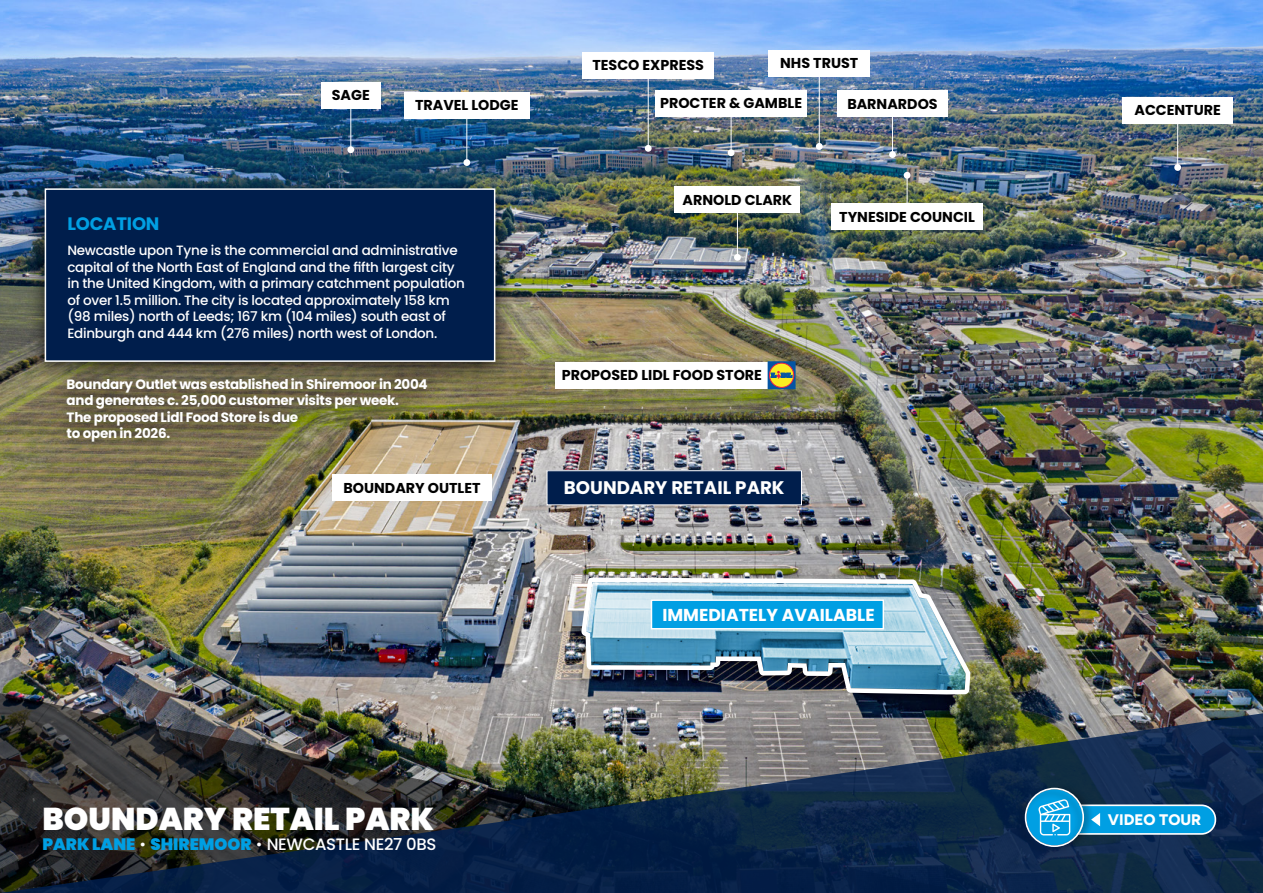
<style>
.page{position:relative;width:1263px;height:893px;background:#fff}
.page>*{position:absolute;margin:0;border:0;box-sizing:border-box;transform-origin:0 0}
.t1{font:900 31.5px "Poppins";color:#fff}
.t2{font:700 18.3px "Poppins";color:#fff}
.t3{font:700 18px "Poppins";letter-spacing:-.01em;color:#009fe3}
.t4{font:700 17.25px "Poppins";color:#fff}
.t5{font:900 16.5px "Poppins";color:#009fe3}
.t6{font:800 15.3px "Figtree";color:#fff}
.t7{font:700 14.25px "Poppins";color:#000}
.t8{font:500 13.5px/16.5px "Poppins";letter-spacing:-.02em;color:#fff}
.t9{font:700 13.5px/16.5px "Poppins";letter-spacing:-.02em;color:#fff}
.s1{font-weight:300;color:#fff}
.s2{font-weight:500;color:#fff}
</style>
<div class="page">
<img style="left:0;top:0;width:1263px;height:713px">
<div style="left:831px;top:204px;width:152px;height:26px;background:#fff"></div>
<hr style="left:907px;top:175px;width:1px;height:30px;background:#fff">
<div style="left:904px;top:172px;width:6px;height:7px;background:#fff;border-radius:50%"></div>
<div style="left:1122px;top:97px;width:111px;height:26px;background:#fff"></div>
<hr style="left:1177px;top:121px;width:1px;height:47px;background:#fff">
<div style="left:1174px;top:164px;width:7px;height:7px;background:#fff;border-radius:50%"></div>
<div style="left:837px;top:90px;width:111px;height:27px;background:#fff"></div>
<hr style="left:892px;top:115px;width:1px;height:40px;background:#fff">
<div style="left:889px;top:151px;width:7px;height:7px;background:#fff;border-radius:50%"></div>
<div style="left:582px;top:52px;width:132px;height:27px;background:#fff"></div>
<hr style="left:648px;top:77px;width:1px;height:71px;background:#fff">
<div style="left:645px;top:145px;width:7px;height:7px;background:#fff;border-radius:50%"></div>
<div style="left:769px;top:50px;width:101px;height:27px;background:#fff"></div>
<hr style="left:819px;top:75px;width:1px;height:72px;background:#fff">
<div style="left:816px;top:143px;width:7px;height:7px;background:#fff;border-radius:50%"></div>
<div style="left:404px;top:92px;width:126px;height:26px;background:#fff"></div>
<hr style="left:466px;top:116px;width:1px;height:47px;background:#fff">
<div style="left:463px;top:159px;width:7px;height:7px;background:#fff;border-radius:50%"></div>
<div style="left:332px;top:474px;width:160px;height:27px;background:#fff"></div>
<div style="left:547px;top:471px;width:254px;height:34px;background:#001e4c"></div>
<div style="left:547px;top:470px;width:255px;height:35px;border:1px solid #fff"></div>
<div style="left:321px;top:82px;width:60px;height:27px;background:#fff"></div>
<hr style="left:350px;top:107px;width:1px;height:43px;background:#fff">
<div style="left:347px;top:146px;width:7px;height:7px;background:#fff;border-radius:50%"></div>
<div style="left:675px;top:187px;width:125px;height:26px;background:#fff"></div>
<hr style="left:737px;top:211px;width:1px;height:47px;background:#fff">
<div style="left:734px;top:254px;width:7px;height:7px;background:#fff;border-radius:50%"></div>
<div style="left:555px;top:362px;width:213px;height:27px;background:#fff"></div>
<div style="left:655px;top:90px;width:152px;height:26px;background:#fff"></div>
<hr style="left:731px;top:114px;width:1px;height:39px;background:#fff">
<div style="left:728px;top:149px;width:6px;height:7px;background:#fff;border-radius:50%"></div>
<img style="left:581px;top:577px;width:389px;height:116px">
<svg style="left:770px;top:364px;width:23px;height:23px"></svg>
<div style="left:768px;top:362px;width:27px;height:27px;border:1px solid #0555a3"></div>
<div style="left:769px;top:363px;width:25px;height:24px;background:#fbed21;border-radius:50%"></div>
<div style="left:769px;top:363px;width:25px;height:25px;border:1px solid #ed1f48;border-radius:50%"></div>
<svg style="left:771px;top:371px;width:21px;height:8px"></svg>
<div style="left:651px;top:600px;width:232px;height:29px;background:#009fe3"></div>
<div style="left:651px;top:599px;width:233px;height:30px;border:1px solid #fff"></div>
<img style="left:0;top:693px;width:972px;height:20px">
<div style="left:25px;top:173px;width:489px;height:212px;background:#000;opacity:.75"></div>
<div style="left:45px;top:189px;width:450px;height:172px;background:#001e4c"></div>
<div style="left:45px;top:188px;width:450px;height:174px;border:2px solid #fff"></div>
<div style="left:49px;top:364px;width:396px;height:98px;background:#000;opacity:.75"></div>
<img style="left:0;top:713px;width:1263px;height:180px">
<div style="left:1026px;top:783px;width:68px;height:68px;background:#000;opacity:.25"></div>
<div style="left:1015px;top:787px;width:70px;height:70px;background:#000;opacity:.25"></div>
<div style="left:1025px;top:788px;width:59px;height:59px;border:2px solid #fff;border-radius:50%"></div>
<svg style="left:1038px;top:799px;width:180px;height:37px;background:#2798cc"></svg>
<p class="t7" style="left:332px;top:87px;width:39px">SAGE</p>
<p class="t7" style="left:415px;top:97px;width:105px">TRAVEL LODGE</p>
<h3 class="t3" style="left:67px;top:213px;width:94px">LOCATION</h3>
<p class="t8" style="left:67px;top:242px;width:399px">Newcastle upon Tyne is the commercial and administrative capital of the North East of England and the fifth largest city in the United Kingdom, with a primary catchment population of over 1.5 million. The city is located approximately 158 km (98 miles) north of Leeds; 167 km (104 miles) south east of Edinburgh and 444 km (276 miles) north west of London.</p>
<p class="t9" style="left:67px;top:376px;width:363px">Boundary Outlet was established in Shiremoor in 2004 and generates c. 25,000 customer visits per week.<br>The proposed Lidl Food Store is due<br>to open in 2026.</p>
<p class="t7" style="left:592px;top:57px;width:113px">TESCO EXPRESS</p>
<p class="t7" style="left:780px;top:55px;width:80px">NHS TRUST</p>
<p class="t7" style="left:660px;top:95px;width:143px">PROCTER &amp; GAMBLE</p>
<p class="t7" style="left:682px;top:191px;width:111px">ARNOLD CLARK</p>
<p class="t7" style="left:847px;top:95px;width:92px">BARNARDOS</p>
<p class="t7" style="left:839px;top:209px;width:137px">TYNESIDE COUNCIL</p>
<p class="t7" style="left:562px;top:367px;width:202px">PROPOSED LIDL FOOD STORE</p>
<p class="t7" style="left:343px;top:479px;width:139px">BOUNDARY OUTLET</p>
<h2 class="t2" style="left:564px;top:477px;width:222px">BOUNDARY RETAIL PARK</h2>
<p class="t4" style="left:662px;top:605px;width:214px">IMMEDIATELY AVAILABLE</p>
<p class="t7" style="left:1134px;top:102px;width:88px">ACCENTURE</p>
<h1 class="t1" style="left:43px;top:801px;width:393px">BOUNDARY RETAIL PARK</h1>
<p class="t6" style="left:1108px;top:810px;width:95px">VIDEO TOUR</p>
<p class="t5" style="left:43px;top:835px;width:395px">PARK LANE <span class="s1">•</span> SHIREMOOR <span class="s1">•</span> <span class="s2">NEWCASTLE NE27 0BS</span></p>
</div>
